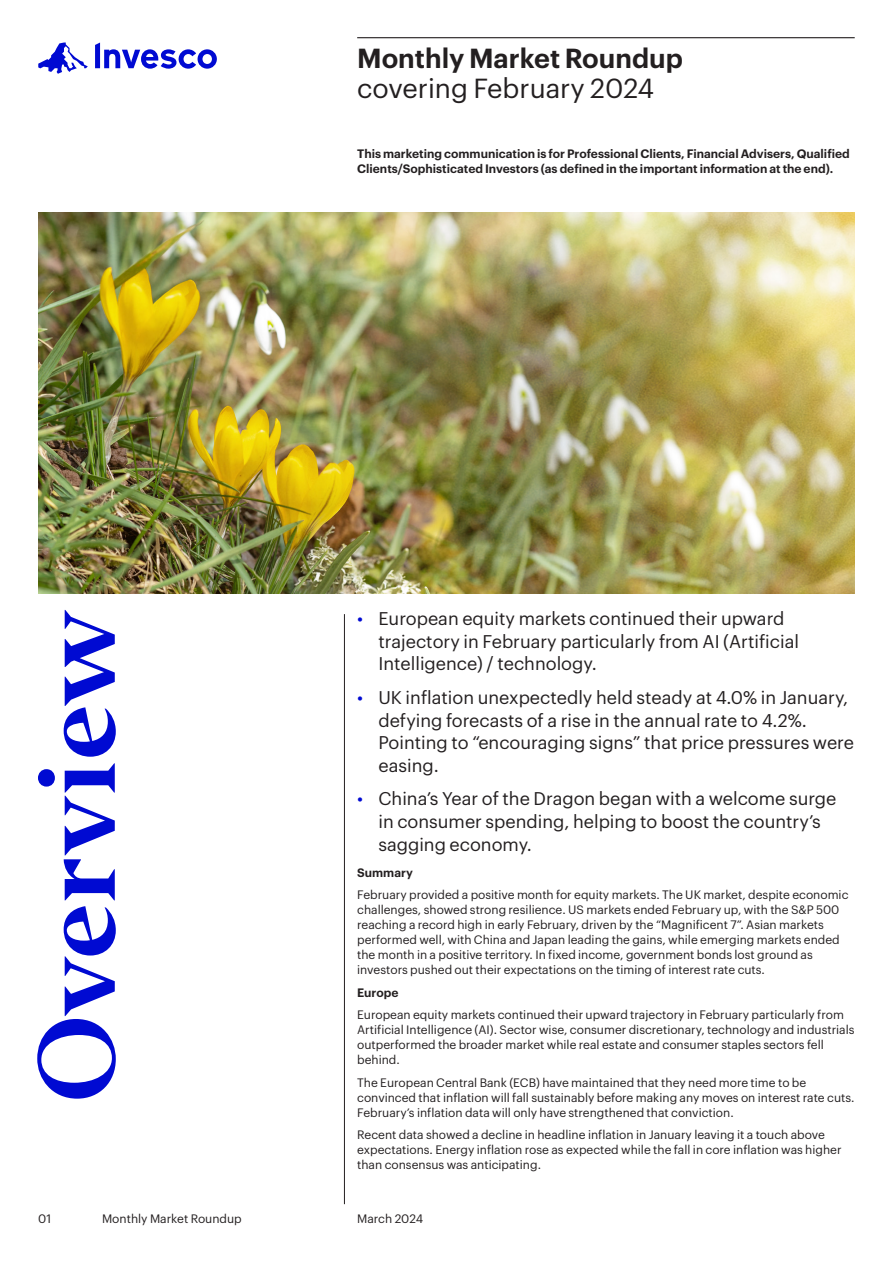
<style>
.page{position:relative;width:893px;height:1263px;background:#fff}
.page>*{position:absolute;margin:0;border:0;box-sizing:border-box;transform-origin:0 0}
.t1{font:102px "Invesco Editor";color:#000ad2}
.t2{font:600 27px/30px "Graphik";color:#231f20}
.t3{font:18px/22.5px "Graphik";color:#231f20}
.t4{font:12px/15px "Graphik";color:#231f20}
.t5{font:600 12px/15px "Graphik";color:#231f20}
.s1{font-weight:400}
.s2{color:#000ad2}
</style>
<div class="page">
<svg style="left:38px;top:43px;width:50px;height:31px"></svg>
<svg style="left:95px;top:43px;width:122px;height:26px"></svg>
<hr style="left:357px;top:37px;width:498px;height:1px;background:#231f20">
<img style="left:38px;top:213px;width:817px;height:380px">
<hr style="left:344px;top:614px;width:1px;height:590px;background:#231f20">
<p class="t2" style="left:357px;top:41px;width:327px">Monthly Market Roundup <span class="s1">covering February 2024</span></p>
<p class="t1" style="left:12px;top:1103px;width:495px;rotate:-90deg">Overview</p>
<p class="t5" style="left:357px;top:145px;width:494px">This marketing communication is for Professional Clients, Financial Advisers, Qualified<br>Clients/Sophisticated Investors (as defined in the important information at the end).</p>
<p class="t3" style="left:378px;top:606px;width:422px;text-indent:-21px"><span class="s2">•</span> European equity markets continued their upward trajectory in February particularly from AI (Artificial<br>Intelligence) / technology.</p>
<p class="t3" style="left:378px;top:685px;width:477px;text-indent:-21px"><span class="s2">•</span> UK inflation unexpectedly held steady at 4.0% in January, defying forecasts of a rise in the annual rate to 4.2%.<br>Pointing to “encouraging signs” that price pressures were easing.</p>
<p class="t3" style="left:378px;top:786px;width:459px;text-indent:-21px"><span class="s2">•</span> China’s Year of the Dragon began with a welcome surge in consumer spending, helping to boost the country’s sagging economy.</p>
<p class="t5" style="left:357px;top:864px;width:57px">Summary</p>
<p class="t4" style="left:357px;top:886px;width:493px">February provided a positive month for equity markets. The UK market, despite economic challenges, showed strong resilience. US markets ended February up, with the S&amp;P 500 reaching a record high in early February, driven by the “Magnificent 7”. Asian markets performed well, with China and Japan leading the gains, while emerging markets ended the month in a positive territory. In fixed income, government bonds lost ground as investors pushed out their expectations on the timing of interest rate cuts.</p>
<p class="t5" style="left:357px;top:984px;width:43px">Europe</p>
<p class="t4" style="left:357px;top:1006px;width:499px">European equity markets continued their upward trajectory in February particularly from Artificial Intelligence (AI). Sector wise, consumer discretionary, technology and industrials outperformed the broader market while real estate and consumer staples sectors fell behind.</p>
<p class="t4" style="left:357px;top:1074px;width:499px">The European Central Bank (ECB) have maintained that they need more time to be convinced that inflation will fall sustainably before making any moves on interest rate cuts.<br>February’s inflation data will only have strengthened that conviction.</p>
<p class="t4" style="left:357px;top:1126px;width:486px">Recent data showed a decline in headline inflation in January leaving it a touch above expectations. Energy inflation rose as expected while the fall in core inflation was higher than consensus was anticipating.</p>
<p class="t4" style="left:38px;top:1210px;width:14px">01</p>
<p class="t4" style="left:102px;top:1210px;width:141px">Monthly Market Roundup</p>
<p class="t4" style="left:357px;top:1210px;width:67px">March 2024</p>
</div>
